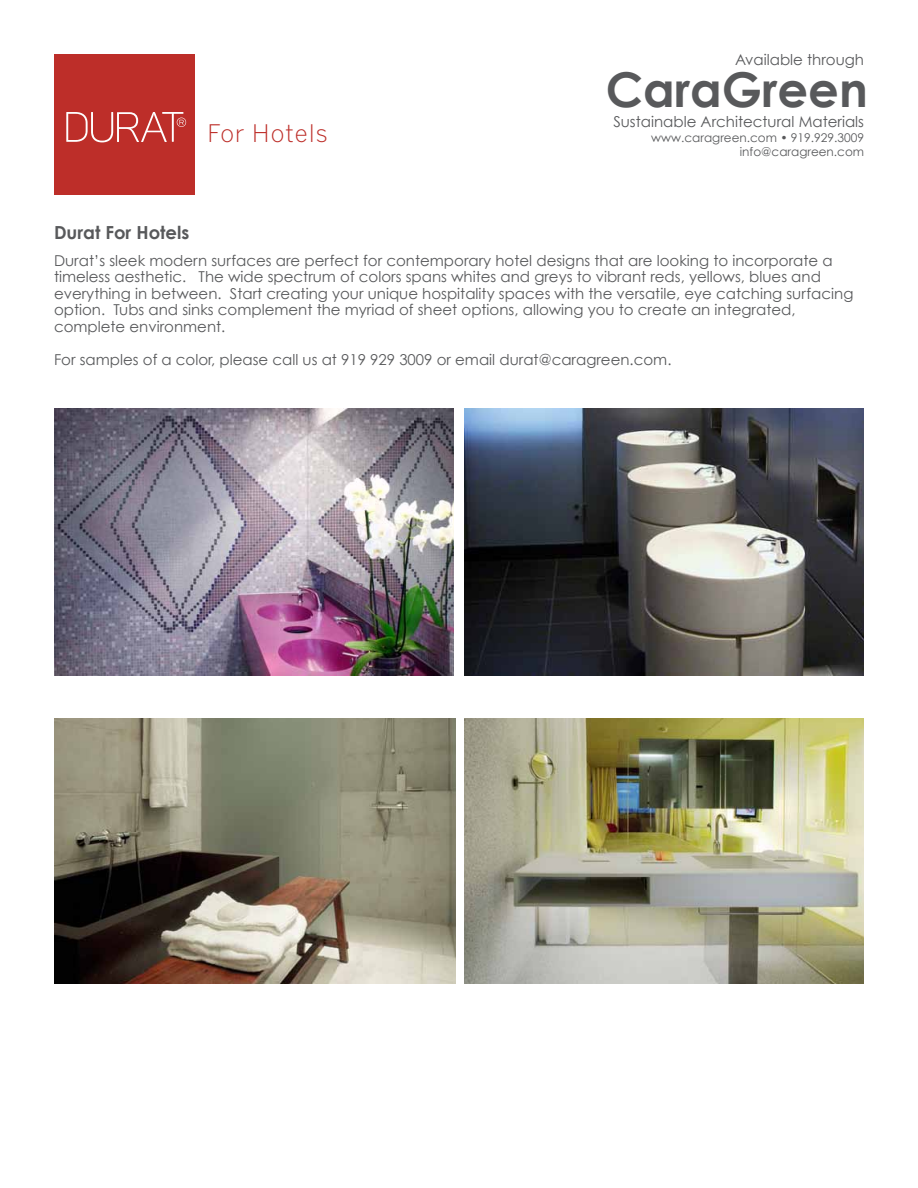
<style>
.page{position:relative;width:918px;height:1188px;background:#fff}
.page>*{position:absolute;margin:0;border:0;box-sizing:border-box;transform-origin:0 0}
.t1{font:700 48px "Century Gothic";color:#58595b}
.t2{font:300 24px "Benton Sans";letter-spacing:.05em;color:#bd2e29}
.t3{font:700 18px "Century Gothic";color:#58595b}
.t4{font:15px/16.5px "Century Gothic";color:#58595b}
.t5{font:12px/14.4px "Century Gothic";color:#58595b;text-align:right}
</style>
<div class="page">
<img style="left:54px;top:408px;width:400px;height:267px">
<img style="left:54px;top:718px;width:401px;height:265px">
<img style="left:464px;top:408px;width:400px;height:267px">
<img style="left:464px;top:719px;width:400px;height:265px">
<div style="left:54px;top:54px;width:141px;height:141px;background:#bd2e29"></div>
<svg style="left:66px;top:112px;width:120px;height:30px"></svg>
<h2 class="t2" style="left:208px;top:119px;width:122px">For Hotels</h2>
<p class="t4" style="left:735px;top:51px;width:130px">Available through</p>
<h1 class="t1" style="left:606px;top:59px;width:264px">CaraGreen</h1>
<p class="t4" style="left:613px;top:113px;width:252px">Sustainable Architectural Materials</p>
<p class="t5" style="left:651px;top:130px;width:214px">www.caragreen.com • 919.929.3009 info@caragreen.com</p>
<p class="t3" style="left:54px;top:221px;width:137px">Durat For Hotels</p>
<p class="t4" style="left:54px;top:252px;width:801px">Durat’s sleek modern surfaces are perfect for contemporary hotel designs that are looking to incorporate a timeless aesthetic. The wide spectrum of colors spans whites and greys to vibrant reds, yellows, blues and everything in between. Start creating your unique hospitality spaces with the versatile, eye catching surfacing option. Tubs and sinks complement the myriad of sheet options, allowing you to create an integrated, complete environment.</p>
<p class="t4" style="left:54px;top:351px;width:619px">For samples of a color, please call us at 919 929 3009 or email durat@caragreen.com.</p>
</div>
